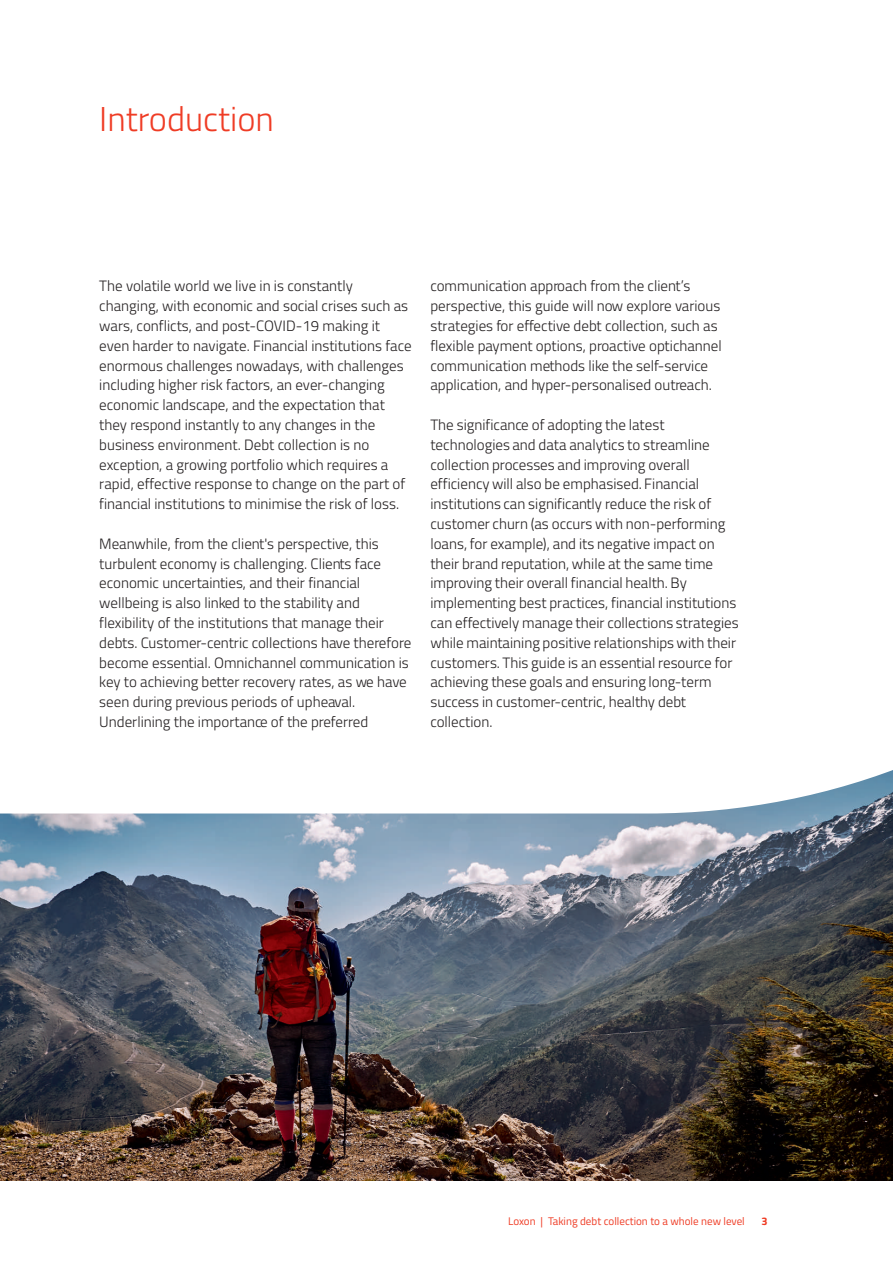
<style>
.page{position:relative;width:893px;height:1263px;background:#fff}
.page>*{position:absolute;margin:0;border:0;box-sizing:border-box;transform-origin:0 0}
.t1{font:300 34.5px "Titillium Web";color:#ef3c25}
.t2{font:300 15px/19.8px "Titillium Web";color:#231f20}
.t3{font:11.1px "Titillium Web";color:#ef3c25}
.t4{font:700 11.1px "Titillium Web";color:#ef3c25}
</style>
<div class="page">
<img style="left:1px;top:813px;width:892px;height:368px">
<svg style="left:677px;top:770px;width:216px;height:43px"></svg>
<hr style="left:0;top:0;width:1px;height:1263px;background:#ef3c25">
<h1 class="t1" style="left:99px;top:92px;width:176px">Introduction</h1>
<p class="t2" style="left:99px;top:276px;width:314px">The volatile world we live in is constantly changing, with economic and social crises such as wars, conflicts, and post-COVID-19 making it even harder to navigate. Financial institutions face enormous challenges nowadays, with challenges including higher risk factors, an ever-changing economic landscape, and the expectation that they respond instantly to any changes in the business environment. Debt collection is no exception, a growing portfolio which requires a rapid, effective response to change on the part of financial institutions to minimise the risk of loss.</p>
<p class="t2" style="left:99px;top:533px;width:314px">Meanwhile, from the client's perspective, this turbulent economy is challenging. Clients face economic uncertainties, and their financial wellbeing is also linked to the stability and flexibility of the institutions that manage their debts. Customer-centric collections have therefore become essential. Omnichannel communication is key to achieving better recovery rates, as we have seen during previous periods of upheaval.<br>Underlining the importance of the preferred</p>
<p class="t2" style="left:430px;top:276px;width:293px">communication approach from the client’s perspective, this guide will now explore various strategies for effective debt collection, such as flexible payment options, proactive optichannel communication methods like the self-service application, and hyper-personalised outreach.</p>
<p class="t2" style="left:430px;top:414px;width:310px">The significance of adopting the latest technologies and data analytics to streamline collection processes and improving overall efficiency will also be emphasised. Financial institutions can significantly reduce the risk of customer churn (as occurs with non-performing loans, for example), and its negative impact on their brand reputation, while at the same time improving their overall financial health. By implementing best practices, financial institutions can effectively manage their collections strategies while maintaining positive relationships with their customers. This guide is an essential resource for achieving these goals and ensuring long-term success in customer-centric, healthy debt collection.</p>
<p class="t3" style="left:508px;top:1212px;width:238px">Loxon | Taking debt collection to a whole new level</p>
<p class="t4" style="left:761px;top:1212px;width:8px">3</p>
</div>
